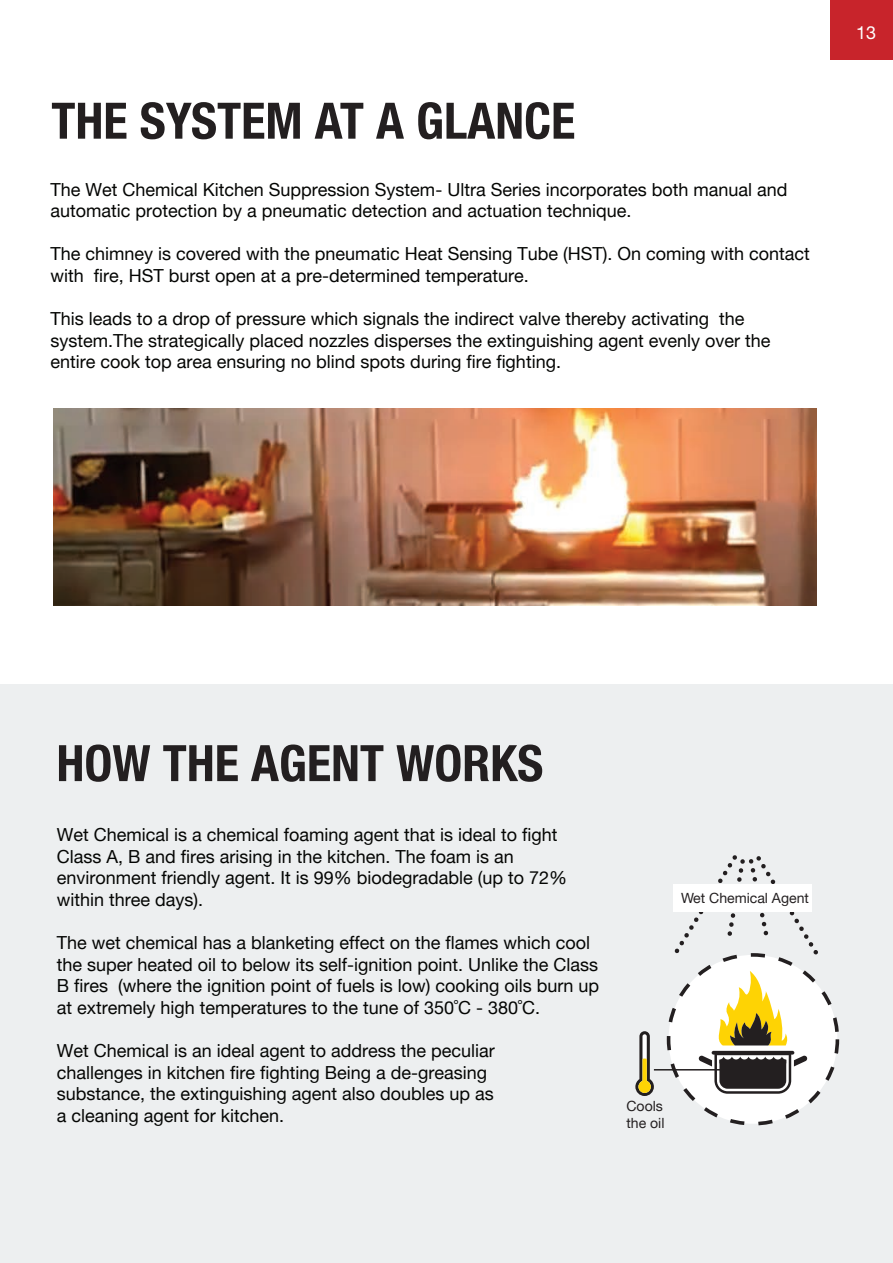
<style>
.page{position:relative;width:893px;height:1263px;background:#fff}
.page>*{position:absolute;margin:0;border:0;box-sizing:border-box;transform-origin:0 0}
.t1{font:700 condensed 50.25px "Helvetica Neue LT Std";color:#231f20}
.t2{font:18px/21.6px "Helvetica Neue";color:#040503}
.t3{font:18px "Helvetica Neue LT Std";color:#fff}
.t4{font:14.1px/17px "Helvetica Neue";color:#231f20}
</style>
<div class="page">
<div style="left:0;top:684px;width:893px;height:579px;background:#edeff0"></div>
<div style="left:669px;top:955px;width:168px;height:169px;background:#fff;border-radius:50%"></div>
<hr style="left:712px;top:1051px;width:82px;height:3px;background:#231f20;border-radius:2px">
<svg style="left:718px;top:971px;width:70px;height:74px"></svg>
<svg style="left:698px;top:1053px;width:109px;height:41px"></svg>
<svg style="left:673px;top:855px;width:145px;height:106px"></svg>
<div style="left:674px;top:884px;width:138px;height:28px;background:#fff"></div>
<svg style="left:635px;top:1031px;width:19px;height:65px"></svg>
<hr style="left:654px;top:1069px;width:89px;height:1px;background:#231f20">
<img style="left:54px;top:408px;width:762px;height:197px">
<div style="left:831px;top:0;width:62px;height:60px;background:#c8242b"></div>
<h1 class="t1" style="left:51px;top:90px;width:525px">THE SYSTEM AT A GLANCE</h1>
<p class="t2" style="left:51px;top:178px;width:738px">The Wet Chemical Kitchen Suppression System- Ultra Series incorporates both manual and automatic protection by a pneumatic detection and actuation technique.</p>
<p class="t2" style="left:51px;top:243px;width:761px">The chimney is covered with the pneumatic Heat Sensing Tube (HST). On coming with contact with fire, HST burst open at a pre-determined temperature.</p>
<p class="t2" style="left:51px;top:308px;width:722px">This leads to a drop of pressure which signals the indirect valve thereby activating the system.The strategically placed nozzles disperses the extinguishing agent evenly over the entire cook top area ensuring no blind spots during fire fighting.</p>
<p class="t3" style="left:856px;top:22px;width:22px">13</p>
<h1 class="t1" style="left:56px;top:733px;width:488px">HOW THE AGENT WORKS</h1>
<p class="t2" style="left:57px;top:824px;width:512px">Wet Chemical is a chemical foaming agent that is ideal to fight Class A, B and fires arising in the kitchen. The foam is an environment friendly agent. It is 99% biodegradable (up to 72% within three days).</p>
<p class="t2" style="left:57px;top:932px;width:544px">The wet chemical has a blanketing effect on the flames which cool the super heated oil to below its self-ignition point. Unlike the Class B fires (where the ignition point of fuels is low) cooking oils burn up at extremely high temperatures to the tune of 350˚C - 380˚C.</p>
<p class="t2" style="left:57px;top:1040px;width:440px">Wet Chemical is an ideal agent to address the peculiar challenges in kitchen fire fighting Being a de-greasing substance, the extinguishing agent also doubles up as a cleaning agent for kitchen.</p>
<p class="t4" style="left:681px;top:889px;width:129px">Wet Chemical Agent</p>
<p class="t4" style="left:626px;top:1098px;width:40px">Cools the oil</p>
</div>
